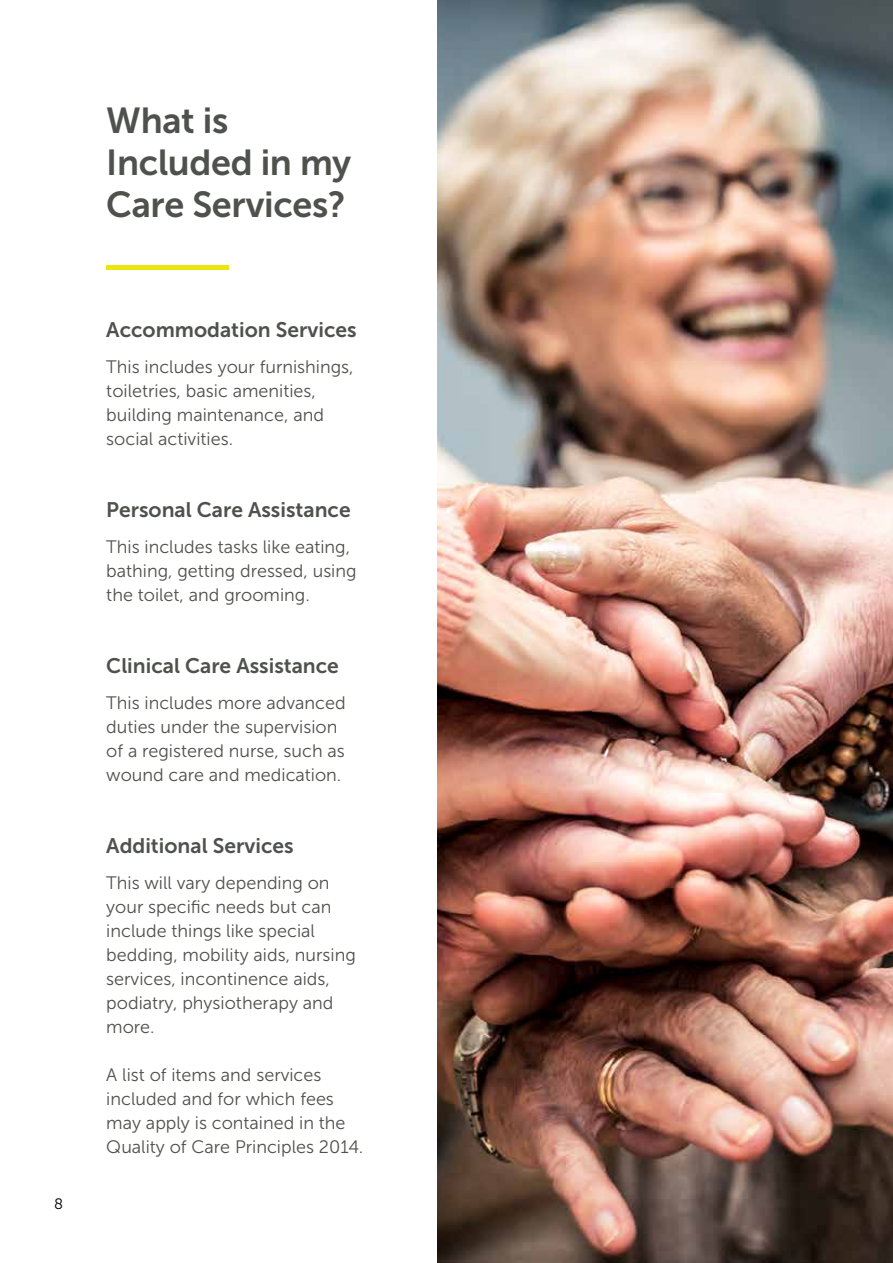
<style>
.page{position:relative;width:893px;height:1263px;background:#fff}
.page>*{position:absolute;margin:0;border:0;box-sizing:border-box;transform-origin:0 0}
.t1{font:36px/42px "Museo Sans 700";letter-spacing:-.01em;color:#4f514c}
.t2{font:21px "Museo Sans 700";color:#4f514c}
.t3{font:18px/24px "Museo Sans 300";color:#4f514c}
.t4{font:15px "Museo Sans 300";color:#000}
</style>
<div class="page">
<div style="left:106px;top:265px;width:122px;height:5px;background:#ebe70e"></div>
<img style="left:437px;top:0;width:456px;height:1263px">
<p class="t4" style="left:54px;top:1196px;width:11px">8</p>
<h1 class="t1" style="left:106px;top:100px;width:247px">What is<br>Included in my<br>Care Services?</h1>
<p class="t2" style="left:106px;top:318px;width:252px">Accommodation Services</p>
<p class="t3" style="left:106px;top:355px;width:249px">This includes your furnishings, toiletries, basic amenities, building maintenance, and social activities.</p>
<p class="t2" style="left:106px;top:498px;width:246px">Personal Care Assistance</p>
<p class="t3" style="left:106px;top:535px;width:252px">This includes tasks like eating, bathing, getting dressed, using the toilet, and grooming.</p>
<p class="t2" style="left:106px;top:654px;width:234px">Clinical Care Assistance</p>
<p class="t3" style="left:106px;top:691px;width:241px">This includes more advanced duties under the supervision of a registered nurse, such as wound care and medication.</p>
<p class="t2" style="left:106px;top:834px;width:189px">Additional Services</p>
<p class="t3" style="left:106px;top:871px;width:251px">This will vary depending on your specific needs but can include things like special bedding, mobility aids, nursing services, incontinence aids, podiatry, physiotherapy and more.</p>
<p class="t3" style="left:106px;top:1063px;width:258px">A list of items and services included and for which fees may apply is contained in the<br>Quality of Care Principles 2014.</p>
</div>
